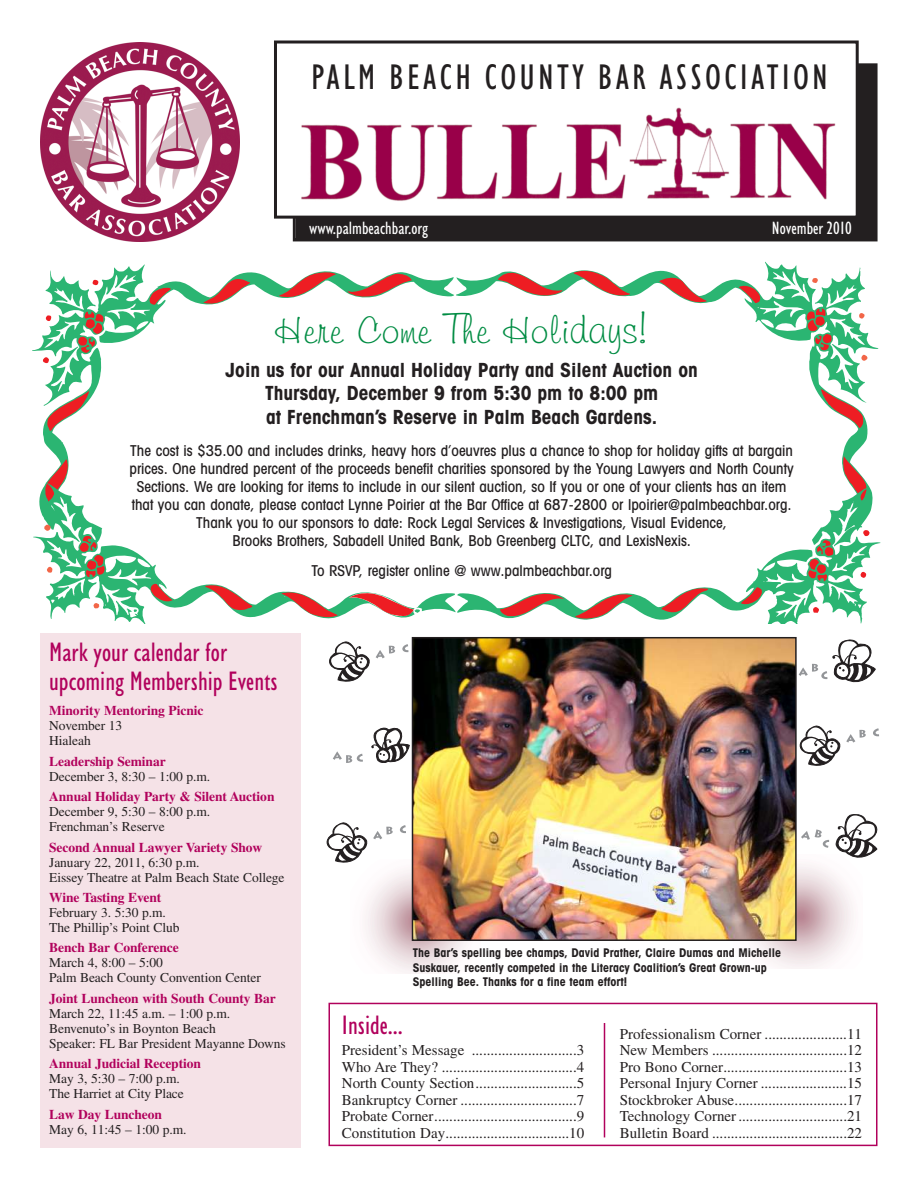
<style>
.page{position:relative;width:918px;height:1188px;background:#fff}
.page>*{position:absolute;margin:0;border:0;box-sizing:border-box;transform-origin:0 0}
.t1{font:40.5px "Freehand 591 BT Regular A";color:#008c43}
.t2{font:condensed 36px "Humanist 521 BT";letter-spacing:.09em;color:#231f20}
.t3{font:condensed 27px/28.5px "Humanist 521 BT";color:#b1015c}
.t4{font:700 condensed 19.5px/23.4px "Avant Garde";color:#231f20;text-align:center}
.t5{font:condensed 18px "Humanist 521 BT";color:#fff}
.t6{font:15px/16.5px "Times";color:#231f20;text-align:justify}
.t7{font:500 condensed 15px/18px "Avant Garde";color:#231f20;text-align:center}
.t8{font:13.5px/15px "Times";letter-spacing:-.005em;color:#231f20}
.t9{font:700 13.5px "Times";letter-spacing:-.005em;color:#b1015c}
.t10{font:700 condensed 12px/14.4px "Avant Garde";color:#231f20}
</style>
<div class="page">
<img style="left:365px;top:860px;width:102px;height:113px">
<svg style="left:456px;top:262px;width:422px;height:194px"></svg>
<svg style="left:32px;top:265px;width:422px;height:194px"></svg>
<svg style="left:574px;top:268px;width:56px;height:32px"></svg>
<svg style="left:279px;top:272px;width:57px;height:28px"></svg>
<svg style="left:498px;top:272px;width:65px;height:28px"></svg>
<svg style="left:347px;top:273px;width:65px;height:25px"></svg>
<svg style="left:659px;top:277px;width:48px;height:28px"></svg>
<svg style="left:203px;top:274px;width:47px;height:33px"></svg>
<svg style="left:739px;top:269px;width:129px;height:159px"></svg>
<svg style="left:42px;top:272px;width:129px;height:159px"></svg>
<svg style="left:457px;top:488px;width:423px;height:136px"></svg>
<svg style="left:33px;top:486px;width:375px;height:138px"></svg>
<svg style="left:205px;top:582px;width:47px;height:29px"></svg>
<svg style="left:661px;top:588px;width:47px;height:30px"></svg>
<svg style="left:500px;top:593px;width:64px;height:26px"></svg>
<svg style="left:575px;top:590px;width:57px;height:29px"></svg>
<svg style="left:282px;top:591px;width:56px;height:28px"></svg>
<svg style="left:44px;top:459px;width:129px;height:160px"></svg>
<svg style="left:741px;top:456px;width:129px;height:165px"></svg>
<svg style="left:349px;top:587px;width:106px;height:30px"></svg>
<div style="left:296px;top:66px;width:579px;height:172px;background:#231f20"></div>
<div style="left:293px;top:63px;width:585px;height:178px;border:3px solid #231f20"></div>
<div style="left:275px;top:42px;width:582px;height:175px;background:#fff"></div>
<div style="left:274px;top:41px;width:585px;height:178px;border:3px solid #231f20"></div>
<img style="left:301px;top:107px;width:535px;height:94px">
<img style="left:40px;top:43px;width:199px;height:199px">
<div style="left:40px;top:633px;width:262px;height:515px;background:#f5e2e7"></div>
<div style="left:328px;top:1003px;width:549px;height:143px;border:2px solid #b1015c"></div>
<hr style="left:604px;top:1023px;width:1px;height:114px;background:#b1015c">
<img style="left:415px;top:640px;width:379px;height:298px">
<div style="left:412px;top:637px;width:385px;height:304px;border:2px solid #231f20"></div>
<svg style="left:329px;top:642px;width:41px;height:40px"></svg>
<svg style="left:376px;top:646px;width:19px;height:12px"></svg>
<svg style="left:402px;top:644px;width:6px;height:8px"></svg>
<svg style="left:799px;top:639px;width:77px;height:44px"></svg>
<svg style="left:326px;top:823px;width:41px;height:41px"></svg>
<svg style="left:373px;top:827px;width:20px;height:12px"></svg>
<svg style="left:400px;top:825px;width:6px;height:8px"></svg>
<svg style="left:836px;top:814px;width:42px;height:44px"></svg>
<svg style="left:801px;top:829px;width:28px;height:19px"></svg>
<svg style="left:371px;top:727px;width:39px;height:36px"></svg>
<svg style="left:333px;top:751px;width:30px;height:12px"></svg>
<svg style="left:799px;top:726px;width:67px;height:40px"></svg>
<svg style="left:873px;top:728px;width:6px;height:8px"></svg>
<h2 class="t2" style="left:311px;top:63px;width:518px">PALM BEACH COUNTY BAR ASSOCIATION</h2>
<p class="t5" style="left:309px;top:221px;width:121px">www.palmbeachbar.org</p>
<p class="t5" style="left:772px;top:221px;width:82px">November 2010</p>
<h1 class="t1" style="left:275px;top:314px;width:375px">Here Come The Holidays!</h1>
<h3 class="t4" style="left:226px;top:360px;width:474px">Join us for our Annual Holiday Party and Silent Auction on<br>Thursday, December 9 from 5:30 pm to 8:00 pm<br>at Frenchman’s Reserve in Palm Beach Gardens.</h3>
<p class="t7" style="left:130px;top:443px;width:666px">The cost is $35.00 and includes drinks, heavy hors d’oeuvres plus a chance to shop for holiday gifts at bargain prices. One hundred percent of the proceeds benefit charities sponsored by the Young Lawyers and North County Sections. We are looking for items to include in our silent auction, so If you or one of your clients has an item that you can donate, please contact Lynne Poirier at the Bar Office at 687-2800 or lpoirier@palmbeachbar.org.<br>Thank you to our sponsors to date: Rock Legal Services &amp; Investigations, Visual Evidence,<br>Brooks Brothers, Sabadell United Bank, Bob Greenberg CLTC, and LexisNexis.</p>
<p class="t7" style="left:311px;top:563px;width:302px">To RSVP, register online @ www.palmbeachbar.org</p>
<h3 class="t3" style="left:49px;top:640px;width:230px">Mark your calendar for upcoming Membership Events</h3>
<p class="t9" style="left:49px;top:706px;width:156px">Minority Mentoring Picnic</p>
<p class="t8" style="left:49px;top:720px;width:75px">November 13<br>Hialeah</p>
<p class="t9" style="left:49px;top:756px;width:118px">Leadership Seminar</p>
<p class="t8" style="left:49px;top:770px;width:163px">December 3, 8:30 – 1:00 p.m.</p>
<p class="t9" style="left:49px;top:792px;width:227px">Annual Holiday Party &amp; Silent Auction</p>
<p class="t8" style="left:49px;top:805px;width:163px">December 9, 5:30 – 8:00 p.m.<br>Frenchman’s Reserve</p>
<p class="t9" style="left:49px;top:842px;width:215px">Second Annual Lawyer Variety Show</p>
<p class="t8" style="left:49px;top:856px;width:237px">January 22, 2011, 6:30 p.m.<br>Eissey Theatre at Palm Beach State College</p>
<p class="t9" style="left:49px;top:893px;width:114px">Wine Tasting Event</p>
<p class="t8" style="left:49px;top:906px;width:132px">February 3. 5:30 p.m.<br>The Phillip’s Point Club</p>
<p class="t9" style="left:49px;top:943px;width:131px">Bench Bar Conference</p>
<p class="t8" style="left:49px;top:957px;width:213px">March 4, 8:00 – 5:00<br>Palm Beach County Convention Center</p>
<p class="t9" style="left:49px;top:993px;width:228px">Joint Luncheon with South County Bar</p>
<p class="t8" style="left:49px;top:1007px;width:238px">March 22, 11:45 a.m. – 1:00 p.m.<br>Benvenuto’s in Boynton Beach<br>Speaker: FL Bar President Mayanne Downs</p>
<p class="t9" style="left:49px;top:1059px;width:153px">Annual Judicial Reception</p>
<p class="t8" style="left:49px;top:1072px;width:136px">May 3, 5:30 – 7:00 p.m.<br>The Harriet at City Place</p>
<p class="t9" style="left:49px;top:1109px;width:114px">Law Day Luncheon</p>
<p class="t8" style="left:49px;top:1123px;width:139px">May 6, 11:45 – 1:00 p.m.</p>
<p class="t10" style="left:413px;top:947px;width:370px">The Bar’s spelling bee champs, David Prather, Claire Dumas and Michelle<br>Suskauer, recently competed in the Literacy Coalition’s Great Grown-up<br>Spelling Bee. Thanks for a fine team effort!</p>
<h3 class="t3" style="left:342px;top:1013px;width:62px">Inside...</h3>
<p class="t6" style="left:342px;top:1043px;width:244px">President’s Message ............................3<br>Who Are They? ....................................4<br>North County Section...........................5<br>Bankruptcy Corner ...............................7<br>Probate Corner......................................9<br>Constitution Day.................................10</p>
<p class="t6" style="left:620px;top:1027px;width:244px">Professionalism Corner ......................11<br>New Members ....................................12<br>Pro Bono Corner.................................13<br>Personal Injury Corner .......................15<br>Stockbroker Abuse..............................17<br>Technology Corner .............................21<br>Bulletin Board ....................................22</p>
</div>
